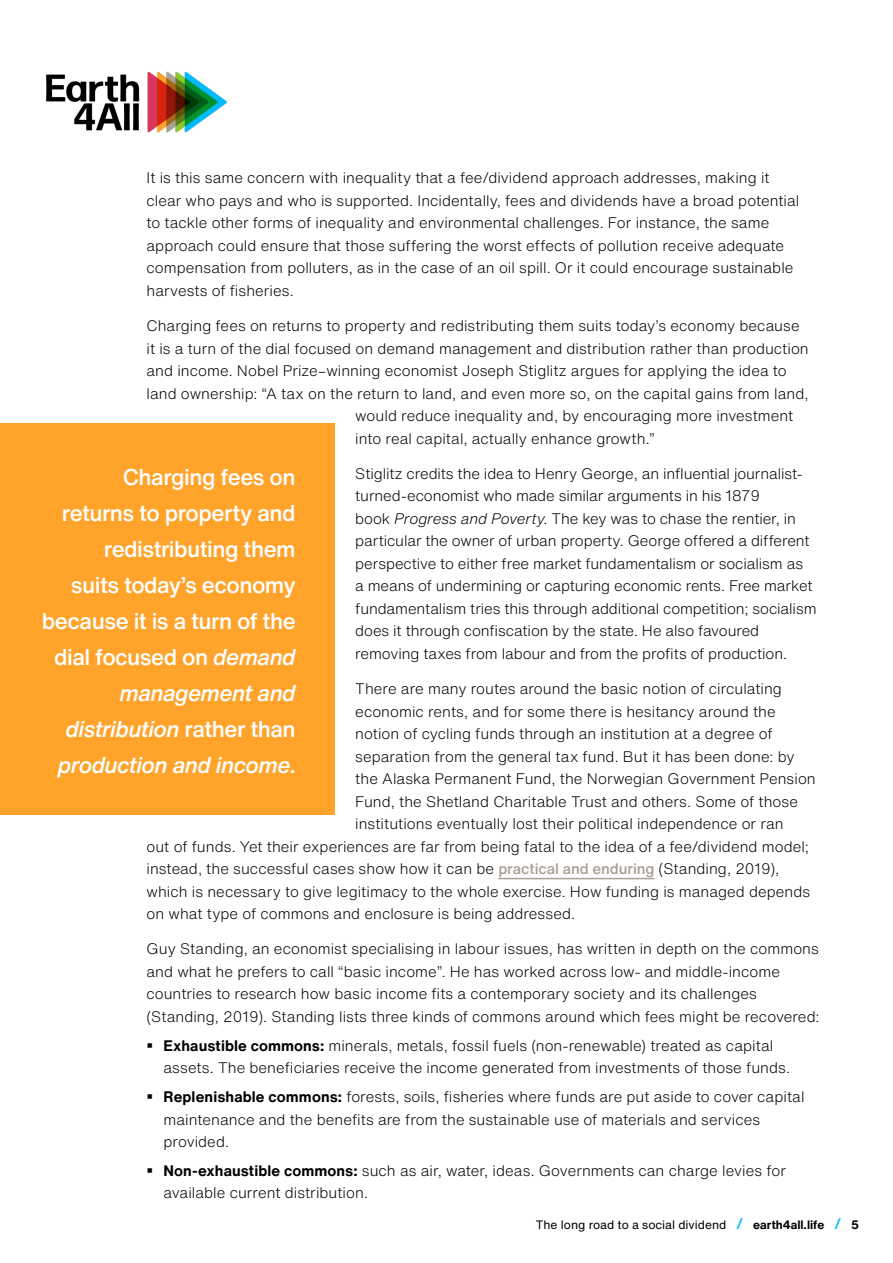
<style>
.page{position:relative;width:893px;height:1263px;background:#fff}
.page>*{position:absolute;margin:0;border:0;box-sizing:border-box;transform-origin:0 0}
.t1{font:500 22.5px/36px "Helvetica Now Text";letter-spacing:-.025em;color:#fff;text-align:right}
.t2{font:300 15px/22.5px "Helvetica Now Text";letter-spacing:.005em;color:#000}
.t3{font:12px "Helvetica Now Text";color:#000}
.s1{font-style:italic}
.s2{font-weight:500;color:#a8a194}
.s3{font-weight:700}
.s4{font-weight:500;font-size:15px;color:#00baff}
</style>
<div class="page">
<img style="left:46px;top:71px;width:181px;height:62px">
<hr style="left:498px;top:878px;width:156px;height:1px;background:#a8a194">
<div style="left:0;top:423px;width:334px;height:391px;background:#ffa32b"></div>
<p class="t2" style="left:146px;top:166px;width:654px">It is this same concern with inequality that a fee/dividend approach addresses, making it clear who pays and who is supported. Incidentally, fees and dividends have a broad potential to tackle other forms of inequality and environmental challenges. For instance, the same approach could ensure that those suffering the worst effects of pollution receive adequate compensation from polluters, as in the case of an oil spill. Or it could encourage sustainable harvests of fisheries.</p>
<p class="t2" style="left:146px;top:314px;width:655px">Charging fees on returns to property and redistributing them suits today’s economy because</p>
<p class="t2" style="left:146px;top:336px;width:664px">it is a turn of the dial focused on demand management and distribution rather than production</p>
<p class="t2" style="left:146px;top:359px;width:642px">and income. Nobel Prize–winning economist Joseph Stiglitz argues for applying the idea to</p>
<p class="t2" style="left:146px;top:381px;width:663px">land ownership: “A tax on the return to land, and even more so, on the capital gains from land,</p>
<p class="t2" style="left:355px;top:404px;width:440px">would reduce inequality and, by encouraging more investment</p>
<p class="t2" style="left:355px;top:426px;width:301px">into real capital, actually enhance growth.”</p>
<p class="t2" style="left:355px;top:462px;width:463px">Stiglitz credits the idea to Henry George, an influential journalist&shy;turned-economist who made similar arguments in his 1879<br>book <span class="s1">Progress and Poverty</span>. The key was to chase the rentier, in particular the owner of urban property. George offered a different perspective to either free market fundamentalism or socialism as<br>a means of undermining or capturing economic rents. Free market fundamentalism tries this through additional competition; socialism does it through confiscation by the state. He also favoured removing taxes from labour and from the profits of production.</p>
<p class="t2" style="left:355px;top:677px;width:428px">There are many routes around the basic notion of circulating</p>
<p class="t2" style="left:355px;top:699px;width:422px">economic rents, and for some there is hesitancy around the</p>
<p class="t2" style="left:355px;top:722px;width:419px">notion of cycling funds through an institution at a degree of</p>
<p class="t2" style="left:355px;top:744px;width:441px">separation from the general tax fund. But it has been done: by</p>
<p class="t2" style="left:355px;top:767px;width:462px">the Alaska Permanent Fund, the Norwegian Government Pension</p>
<p class="t2" style="left:355px;top:789px;width:444px">Fund, the Shetland Charitable Trust and others. Some of those</p>
<p class="t2" style="left:355px;top:812px;width:430px">institutions eventually lost their political independence or ran</p>
<p class="t2" style="left:146px;top:834px;width:664px">out of funds. Yet their experiences are far from being fatal to the idea of a fee/dividend model;</p>
<p class="t2" style="left:146px;top:857px;width:634px">instead, the successful cases show how it can be <span class="s2">practical and enduring</span> (Standing, 2019),</p>
<p class="t2" style="left:146px;top:879px;width:665px">which is necessary to give legitimacy to the whole exercise. How funding is managed depends</p>
<p class="t2" style="left:146px;top:902px;width:430px">on what type of commons and enclosure is being addressed.</p>
<p class="t2" style="left:146px;top:937px;width:674px">Guy Standing, an economist specialising in labour issues, has written in depth on the commons and what he prefers to call “basic income”. He has worked across low- and middle-income countries to research how basic income fits a contemporary society and its challenges (Standing, 2019). Standing lists three kinds of commons around which fees might be recovered:</p>
<p class="t2" style="left:164px;top:1033px;width:628px"><span class="s3">Exhaustible commons:</span> minerals, metals, fossil fuels (non-renewable) treated as capital assets. The beneficiaries receive the income generated from investments of those funds.</p>
<p class="t2" style="left:164px;top:1085px;width:642px"><span class="s3">Replenishable commons:</span> forests, soils, fisheries where funds are put aside to cover capital maintenance and the benefits are from the sustainable use of materials and services provided.</p>
<p class="t2" style="left:164px;top:1159px;width:624px"><span class="s3">Non-exhaustible commons:</span> such as air, water, ideas. Governments can charge levies for available current distribution.</p>
<h1 class="t1" style="left:42px;top:458px;width:255px">Charging fees on<br>returns to property and redistributing them<br>suits today’s economy because it is a turn of the dial focused on <span class="s1">demand management and distribution</span> rather than <span class="s1">production and income</span>.</h1>
<p class="t3" style="left:536px;top:1215px;width:325px">The long road to a social dividend <span class="s4">/</span> <span class="s3">earth4all.life</span> <span class="s4">/</span> <span class="s3">5</span></p>
</div>
